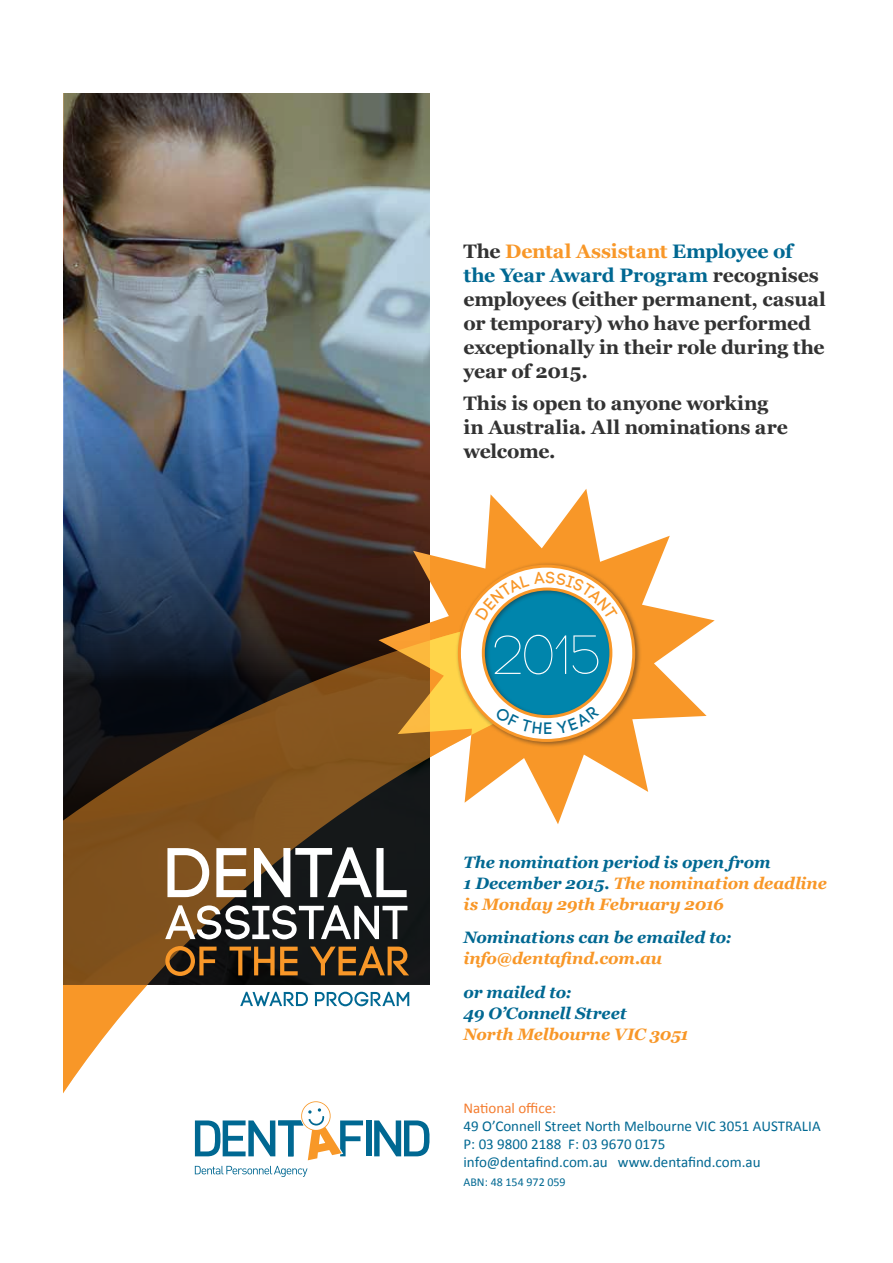
<style>
.page{position:relative;width:893px;height:1263px;background:#fff}
.page>*{position:absolute;margin:0;border:0;box-sizing:border-box;transform-origin:0 0}
.t1{font:55.05px "Code Pro Light";color:#fff}
.t2{font:700 19.5px/24px "Georgia";letter-spacing:-.01em;color:#323232}
.t3{font:italic 700 16.5px/21px "Georgia";letter-spacing:-.01em;color:#f89728}
.t4{font:italic 700 16.5px/21px "Georgia";letter-spacing:-.01em;color:#006892}
.t5{font:15px/18px "Calibri";color:#006892}
.t6{font:15px "Calibri";color:#f47d30}
.t7{font:12px "Calibri";color:#006892}
.s1{color:#f89728}
.s2{color:#006892}
</style>
<div class="page">
<img style="left:64px;top:94px;width:365px;height:336px">
<svg style="left:64px;top:430px;width:365px;height:151px;background:#414558"></svg>
<svg style="left:64px;top:581px;width:366px;height:594px"></svg>
<svg style="left:240px;top:992px;width:169px;height:14px"></svg>
<svg style="left:165px;top:946px;width:244px;height:30px;background:#5d3e1a"></svg>
<svg style="left:165px;top:905px;width:242px;height:34px"></svg>
<svg style="left:167px;top:847px;width:240px;height:50px"></svg>
<svg style="left:195px;top:1166px;width:113px;height:11px"></svg>
<div style="left:366px;top:1120px;width:5px;height:36px;background:#006892"></div>
<svg style="left:374px;top:1120px;width:55px;height:36px"></svg>
<svg style="left:195px;top:1101px;width:168px;height:59px"></svg>
<svg style="left:378px;top:489px;width:337px;height:335px"></svg>
<div style="left:455px;top:562px;width:186px;height:186px;background:#231f20;opacity:.5"></div>
<svg style="left:456px;top:563px;width:181px;height:180px"></svg>
<p class="t2" style="left:463px;top:239px;width:364px">The <span class="s1">Dental Assistant</span> <span class="s2">Employee of the Year Award Program</span> recognises employees (either permanent, casual or temporary) who have performed exceptionally in their role during the year of 2015.</p>
<p class="t2" style="left:463px;top:392px;width:326px">This is open to anyone working in Australia. All nominations are welcome.</p>
<h1 class="t1" style="left:492px;top:626px;width:110px">2015</h1>
<p class="t3" style="left:463px;top:851px;width:365px"><span class="s2">The nomination period is open from<br>1 December 2015.</span> The nomination deadline is Monday 29th February 2016</p>
<p class="t4" style="left:463px;top:927px;width:270px">Nominations can be emailed to:</p>
<p class="t3" style="left:463px;top:948px;width:200px">info@dentafind.com.au</p>
<p class="t4" style="left:463px;top:982px;width:165px">or mailed to:<br>49 O’Connell Street</p>
<p class="t3" style="left:463px;top:1024px;width:227px">North Melbourne VIC 3051</p>
<p class="t6" style="left:463px;top:1098px;width:94px">National office:</p>
<p class="t5" style="left:463px;top:1117px;width:359px">49 O’Connell Street North Melbourne VIC 3051 AUSTRALIA<br>P: 03 9800 2188 F: 03 9670 0175<br>info@dentafind.com.au www.dentafind.com.au</p>
<p class="t7" style="left:463px;top:1175px;width:104px">ABN: 48 154 972 059</p>
</div>
